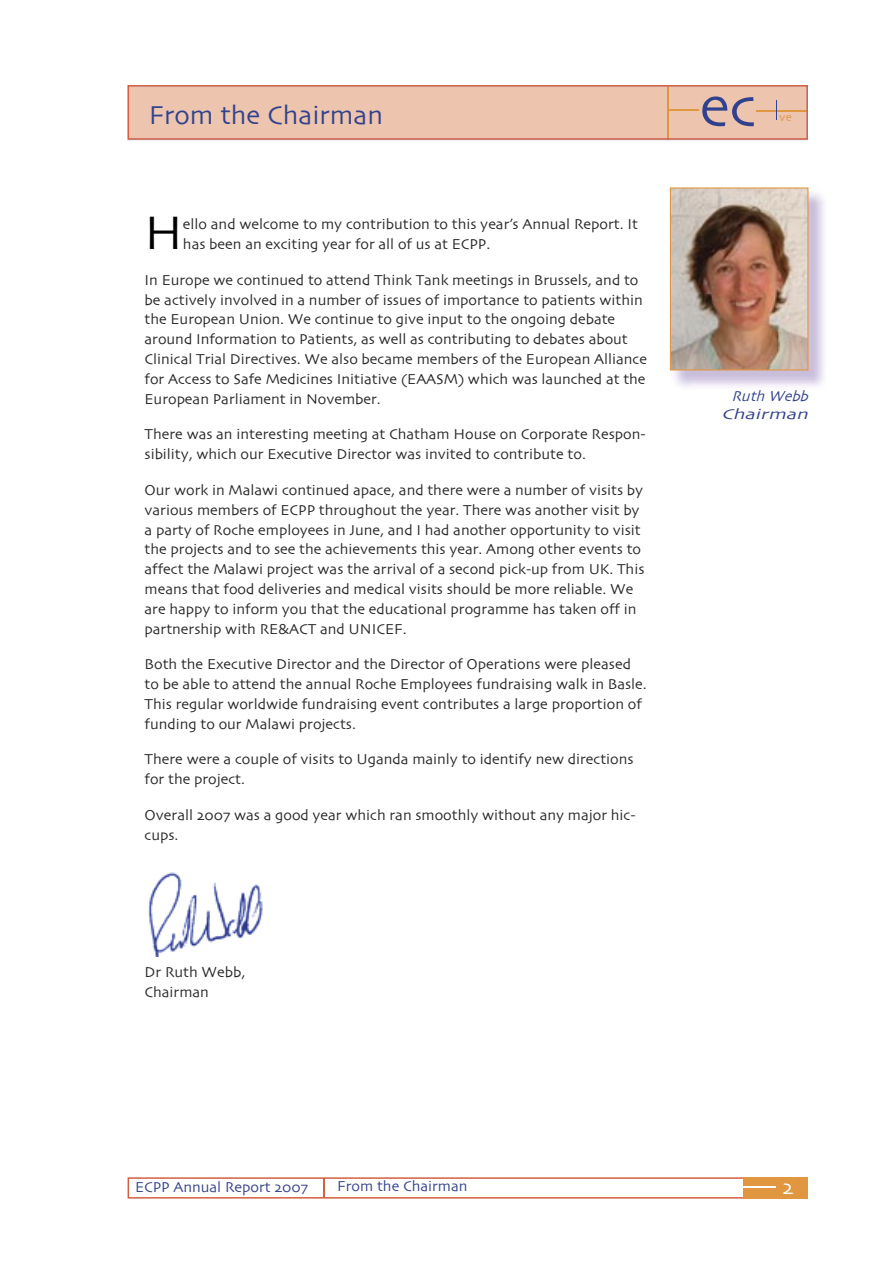
<style>
.page{position:relative;width:893px;height:1263px;background:#fff}
.page>*{position:absolute;margin:0;border:0;box-sizing:border-box;transform-origin:0 0}
.t1{font:58.5px "Skia CC";color:#30418d}
.t2{font:49.2px "Skia CC";color:#000}
.t3{font:27px "Skia CC";color:#30428d}
.t4{font:21px "Skia CC";color:#fff}
.t5{font:15px/19.8px "Skia CC";color:#272425}
.t6{font:15px "Skia CC";color:#30408b}
.t7{font:italic 15px/18px "Skia CC";color:#30408d;text-align:right}
.t8{font:12px "Skia CC";color:#e0924a}
</style>
<div class="page">
<svg style="left:128px;top:1177px;width:616px;height:21px"></svg>
<div style="left:744px;top:1177px;width:64px;height:22px;background:#e19740"></div>
<hr style="left:743px;top:1186px;width:33px;height:2px;background:#fff">
<svg style="left:128px;top:85px;width:680px;height:55px;background:#eabda7"></svg>
<hr style="left:323px;top:1178px;width:2px;height:20px;background:#d46041">
<img style="left:671px;top:188px;width:153px;height:199px">
<img style="left:670px;top:187px;width:138px;height:183px">
<img style="left:148px;top:872px;width:115px;height:85px">
<h3 class="t3" style="left:149px;top:100px;width:236px">From the Chairman</h3>
<h1 class="t1" style="left:700px;top:75px;width:58px">ec</h1>
<p class="t8" style="left:779px;top:110px;width:14px">ve</p>
<h2 class="t2" style="left:145px;top:206px;width:40px">H</h2>
<p class="t5" style="left:183px;top:214px;width:456px">ello and welcome to my contribution to this year’s Annual Report. It has been an exciting year for all of us at ECPP.</p>
<p class="t5" style="left:145px;top:270px;width:504px">In Europe we continued to attend Think Tank meetings in Brussels, and to be actively involved in a number of issues of importance to patients within the European Union. We continue to give input to the ongoing debate around Information to Patients, as well as contributing to debates about Clinical Trial Directives. We also became members of the European Alliance for Access to Safe Medicines Initiative (EAASM) which was launched at the European Parliament in November.</p>
<p class="t5" style="left:145px;top:424px;width:502px">There was an interesting meeting at Chatham House on Corporate Respon&shy;sibility, which our Executive Director was invited to contribute to.</p>
<p class="t5" style="left:145px;top:480px;width:501px">Our work in Malawi continued apace, and there were a number of visits by various members of ECPP throughout the year. There was another visit by a party of Roche employees in June, and I had another opportunity to visit the projects and to see the achievements this year. Among other events to affect the Malawi project was the arrival of a second pick-up from UK. This means that food deliveries and medical visits should be more reliable. We are happy to inform you that the educational programme has taken off in partnership with RE&amp;ACT and UNICEF.</p>
<p class="t5" style="left:145px;top:654px;width:504px">Both the Executive Director and the Director of Operations were pleased to be able to attend the annual Roche Employees fundraising walk in Basle.<br>This regular worldwide fundraising event contributes a large proportion of funding to our Malawi projects.</p>
<p class="t5" style="left:145px;top:750px;width:491px">There were a couple of visits to Uganda mainly to identify new directions for the project.</p>
<p class="t5" style="left:145px;top:805px;width:492px">Overall 2007 was a good year which ran smoothly without any major hic&shy;cups.</p>
<p class="t5" style="left:145px;top:962px;width:102px">Dr Ruth Webb,<br>Chairman</p>
<p class="t6" style="left:135px;top:1179px;width:174px">ECPP Annual Report 2007</p>
<p class="t6" style="left:337px;top:1178px;width:132px">From the Chairman</p>
<p class="t7" style="left:721px;top:387px;width:93px">Ruth Webb<br>Chairman</p>
<h3 class="t4" style="left:783px;top:1176px;width:12px">2</h3>
</div>
